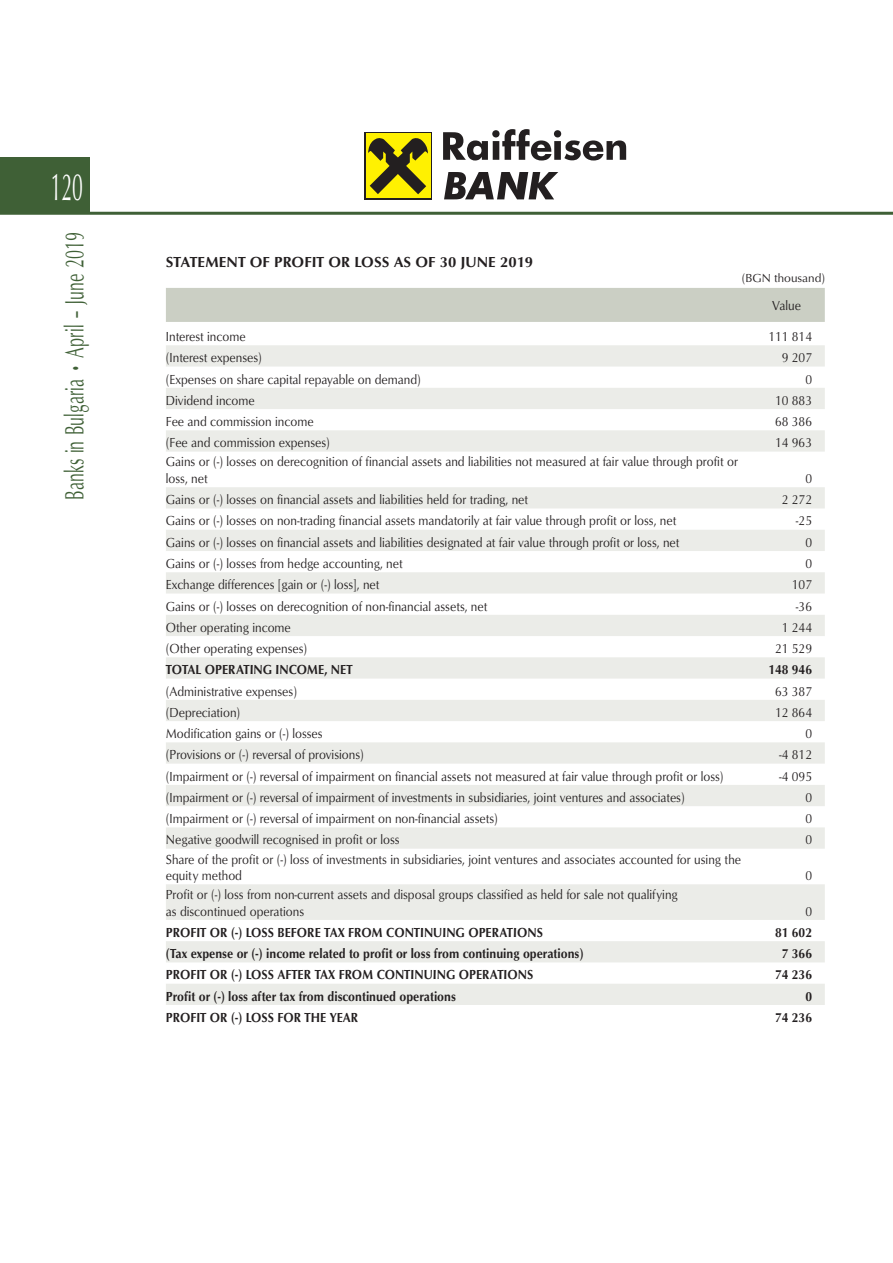
<style>
.page{position:relative;width:893px;height:1263px;background:#fff}
.page>*{position:absolute;margin:0;border:0;box-sizing:border-box;transform-origin:0 0}
.t1{font:39px "SP Optimal";color:#fff;scale:.5 1}
.t2{font:27px "SP Optimum";letter-spacing:.015em;color:#3f6036;scale:.6 1}
.Banks-Table-head{font:700 15px "SP Optimum";color:#231f20}
.t3{font:13.5px/16.5px "SP Optimum";color:#231f20;scale:.9 1}
.t4{font:700 13.5px "SP Optimum";color:#231f20;scale:.9 1}
.Banks-Table-measure{font:12px "SP Optimum";color:#231f20}
</style>
<div class="page">
<div style="left:0;top:157px;width:89px;height:56px;background:#3f6036"></div>
<hr style="left:0;top:212px;width:893px;height:3px;background:#3f6036">
<svg style="left:364px;top:132px;width:68px;height:68px"></svg>
<div style="left:366px;top:134px;width:64px;height:64px;background:#fff101"></div>
<svg style="left:443px;top:129px;width:183px;height:70px"></svg>
<svg style="left:368px;top:138px;width:60px;height:56px"></svg>
<div style="left:166px;top:288px;width:659px;height:34px;background:#cbcfc4"></div>
<svg style="left:166px;top:345px;width:659px;height:660px;fill:#f2f3f0"></svg>
<h1 class="t1" style="left:51px;top:166px;width:66px">120</h1>
<h2 class="t2" style="left:59px;top:500px;width:449px;rotate:-90deg">Banks in Bulgaria • April – June 2019</h2>
<p class="Banks-Table-head" style="left:166px;top:253px;width:369px">STATEMENT OF PROFIT OR LOSS AS OF 30 JUNE 2019</p>
<p class="Banks-Table-measure" style="left:742px;top:271px;width:85px">(BGN thousand)</p>
<p class="t3" style="left:772px;top:297px;width:34px">Value</p>
<p class="t3" style="left:166px;top:328px;width:90px">Interest income</p>
<p class="t3" style="left:768px;top:328px;width:50px">111 814</p>
<p class="t3" style="left:166px;top:349px;width:108px">(Interest expenses)</p>
<p class="t3" style="left:782px;top:349px;width:35px">9 207</p>
<p class="t3" style="left:166px;top:371px;width:285px">(Expenses on share capital repayable on demand)</p>
<p class="t3" style="left:805px;top:371px;width:9px">0</p>
<p class="t3" style="left:166px;top:392px;width:100px">Dividend income</p>
<p class="t3" style="left:775px;top:392px;width:43px">10 883</p>
<p class="t3" style="left:166px;top:413px;width:166px">Fee and commission income</p>
<p class="t3" style="left:775px;top:413px;width:43px">68 386</p>
<p class="t3" style="left:166px;top:434px;width:184px">(Fee and commission expenses)</p>
<p class="t3" style="left:775px;top:434px;width:43px">14 963</p>
<p class="t3" style="left:166px;top:454px;width:637px">Gains or (-) losses on derecognition of financial assets and liabilities not measured at fair value through profit or loss, net</p>
<p class="t3" style="left:805px;top:470px;width:9px">0</p>
<p class="t3" style="left:166px;top:491px;width:404px">Gains or (-) losses on financial assets and liabilities held for trading, net</p>
<p class="t3" style="left:782px;top:491px;width:35px">2 272</p>
<p class="t3" style="left:166px;top:513px;width:569px">Gains or (-) losses on non-trading financial assets mandatorily at fair value through profit or loss, net</p>
<p class="t3" style="left:796px;top:513px;width:19px">-25</p>
<p class="t3" style="left:166px;top:534px;width:572px">Gains or (-) losses on financial assets and liabilities designated at fair value through profit or loss, net</p>
<p class="t3" style="left:805px;top:534px;width:9px">0</p>
<p class="t3" style="left:166px;top:555px;width:265px">Gains or (-) losses from hedge accounting, net</p>
<p class="t3" style="left:805px;top:555px;width:9px">0</p>
<p class="t3" style="left:166px;top:576px;width:239px">Exchange differences [gain or (-) loss], net</p>
<p class="t3" style="left:792px;top:576px;width:24px">107</p>
<p class="t3" style="left:166px;top:598px;width:359px">Gains or (-) losses on derecognition of non-financial assets, net</p>
<p class="t3" style="left:796px;top:598px;width:19px">-36</p>
<p class="t3" style="left:166px;top:619px;width:140px">Other operating income</p>
<p class="t3" style="left:782px;top:619px;width:35px">1 244</p>
<p class="t3" style="left:166px;top:640px;width:158px">(Other operating expenses)</p>
<p class="t3" style="left:775px;top:640px;width:43px">21 529</p>
<p class="t4" style="left:166px;top:662px;width:209px">TOTAL OPERATING INCOME, NET</p>
<p class="t4" style="left:768px;top:662px;width:50px">148 946</p>
<p class="t3" style="left:166px;top:683px;width:147px">(Administrative expenses)</p>
<p class="t3" style="left:775px;top:683px;width:43px">63 387</p>
<p class="t3" style="left:166px;top:704px;width:84px">(Depreciation)</p>
<p class="t3" style="left:775px;top:704px;width:43px">12 864</p>
<p class="t3" style="left:166px;top:725px;width:176px">Modification gains or (-) losses</p>
<p class="t3" style="left:805px;top:725px;width:9px">0</p>
<p class="t3" style="left:166px;top:746px;width:221px">(Provisions or (-) reversal of provisions)</p>
<p class="t3" style="left:779px;top:746px;width:38px">-4 812</p>
<p class="t3" style="left:166px;top:768px;width:621px">(Impairment or (-) reversal of impairment on financial assets not measured at fair value through profit or loss)</p>
<p class="t3" style="left:779px;top:768px;width:38px">-4 095</p>
<p class="t3" style="left:166px;top:789px;width:578px">(Impairment or (-) reversal of impairment of investments in subsidiaries, joint ventures and associates)</p>
<p class="t3" style="left:805px;top:789px;width:9px">0</p>
<p class="t3" style="left:166px;top:810px;width:370px">(Impairment or (-) reversal of impairment on non-financial assets)</p>
<p class="t3" style="left:805px;top:810px;width:9px">0</p>
<p class="t3" style="left:166px;top:832px;width:261px">Negative goodwill recognised in profit or loss</p>
<p class="t3" style="left:805px;top:832px;width:9px">0</p>
<p class="t3" style="left:166px;top:851px;width:641px">Share of the profit or (-) loss of investments in subsidiaries, joint ventures and associates accounted for using the equity method</p>
<p class="t3" style="left:805px;top:867px;width:9px">0</p>
<p class="t3" style="left:166px;top:886px;width:570px">Profit or (-) loss from non-current assets and disposal groups classified as held for sale not qualifying as discontinued operations</p>
<p class="t3" style="left:805px;top:903px;width:9px">0</p>
<p class="t4" style="left:166px;top:925px;width:420px">PROFIT OR (-) LOSS BEFORE TAX FROM CONTINUING OPERATIONS</p>
<p class="t4" style="left:775px;top:925px;width:43px">81 602</p>
<p class="t4" style="left:166px;top:946px;width:466px">(Tax expense or (-) income related to profit or loss from continuing operations)</p>
<p class="t4" style="left:782px;top:946px;width:35px">7 366</p>
<p class="t4" style="left:166px;top:967px;width:410px">PROFIT OR (-) LOSS AFTER TAX FROM CONTINUING OPERATIONS</p>
<p class="t4" style="left:775px;top:967px;width:43px">74 236</p>
<p class="t4" style="left:166px;top:988px;width:324px">Profit or (-) loss after tax from discontinued operations</p>
<p class="t4" style="left:805px;top:988px;width:9px">0</p>
<p class="t4" style="left:166px;top:1010px;width:215px">PROFIT OR (-) LOSS FOR THE YEAR</p>
<p class="t4" style="left:775px;top:1010px;width:43px">74 236</p>
</div>
